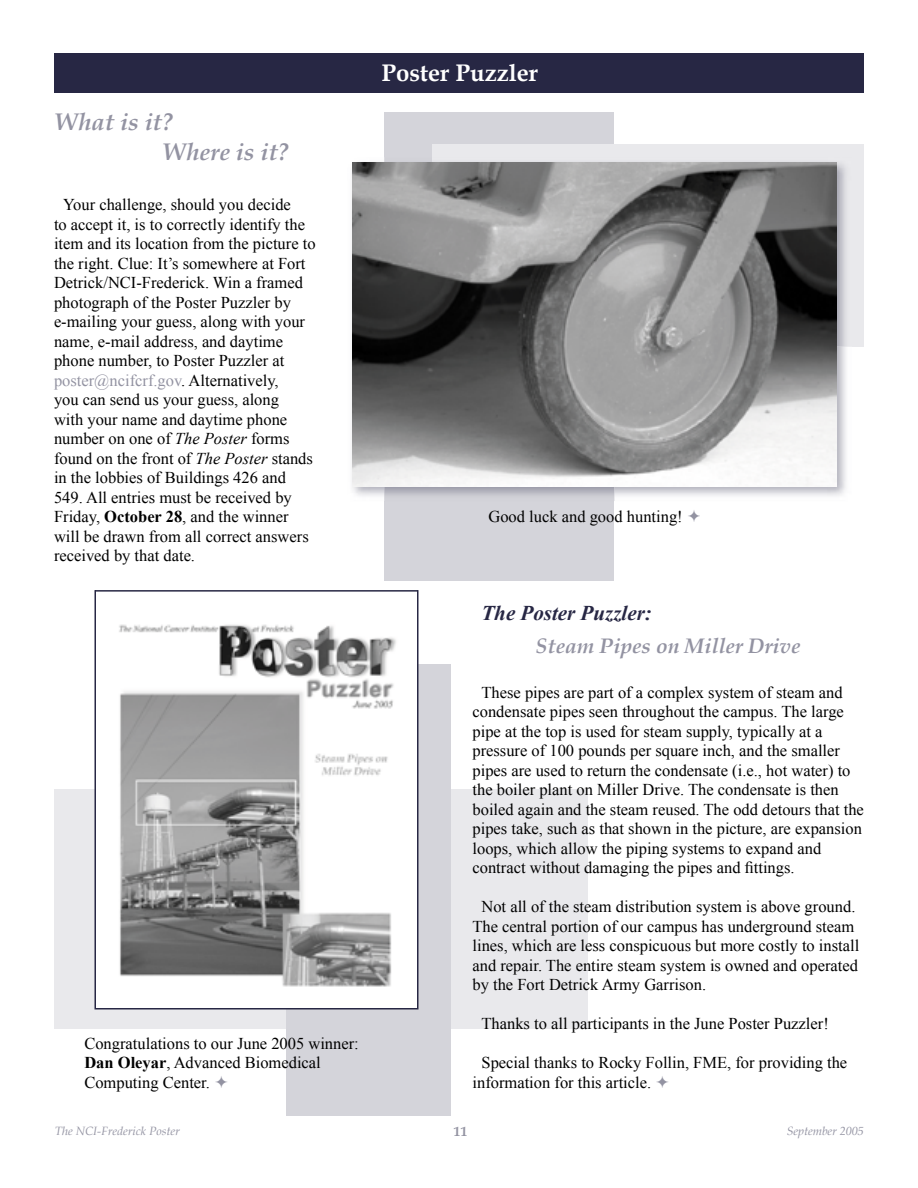
<style>
.page{position:relative;width:918px;height:1188px;background:#fff}
.page>*{position:absolute;margin:0;border:0;box-sizing:border-box;transform-origin:0 0}
.t1{font:italic 700 24px/30px "Book Antiqua";color:#9393a2}
.t2{font:700 24px "Book Antiqua";color:#fff}
.t3{font:italic 700 21px "Book Antiqua";color:#9393a2}
.t4{font:italic 700 21px "Times New Roman";color:#272744}
.t5{font:16.5px/19.5px "Times New Roman";color:#000}
.t6{font:700 13.5px "Book Antiqua";color:#9393a2}
.t7{font:italic 12px "Book Antiqua";color:#9393a2}
.s1{color:#9393a2}
.s2{font-style:italic}
.s3{font-weight:700}
</style>
<div class="page">
<div style="left:54px;top:790px;width:534px;height:239px;background:#e9e9ec"></div>
<div style="left:384px;top:112px;width:230px;height:468px;background:#d4d4da"></div>
<div style="left:432px;top:144px;width:432px;height:203px;background:#e9e9ec"></div>
<div style="left:286px;top:664px;width:164px;height:452px;background:#d4d4da"></div>
<div style="left:54px;top:54px;width:810px;height:39px;background:#272744"></div>
<svg style="left:94px;top:590px;width:324px;height:420px"></svg>
<img style="left:352px;top:162px;width:494px;height:339px">
<img style="left:384px;top:162px;width:230px;height:339px">
<img style="left:432px;top:162px;width:414px;height:185px">
<img style="left:353px;top:163px;width:484px;height:324px">
<h1 class="t1" style="left:162px;top:107px;width:128px;text-indent:-108px">What is it?<br>Where is it?</h1>
<p class="t5" style="left:54px;top:194px;width:263px;text-indent:9px">Your challenge, should you decide<br>to accept it, is to correctly identify the item and its location from the picture to the right. Clue: It’s somewhere at Fort Detrick/NCI-Frederick. Win a framed photograph of the Poster Puzzler by e-mailing your guess, along with your name, e-mail address, and daytime phone number, to Poster Puzzler at <span class="s1">poster@ncifcrf.gov</span>. Alternatively,<br>you can send us your guess, along<br>with your name and daytime phone number on one of <span class="s2">The Poster</span> forms found on the front of <span class="s2">The Poster</span> stands in the lobbies of Buildings 426 and 549. All entries must be received by Friday, <span class="s3">October 28</span>, and the winner will be drawn from all correct answers received by that date.</p>
<p class="t5" style="left:84px;top:1033px;width:276px">Congratulations to our June 2005 winner:<br><span class="s3">Dan Oleyar</span>, Advanced Biomedical<br>Computing Center.</p>
<h1 class="t2" style="left:382px;top:57px;width:158px">Poster Puzzler</h1>
<p class="t5" style="left:488px;top:506px;width:196px">Good luck and good hunting!</p>
<p class="t4" style="left:482px;top:598px;width:172px">The Poster Puzzler:</p>
<p class="t3" style="left:536px;top:631px;width:266px">Steam Pipes on Miller Drive</p>
<p class="t5" style="left:472px;top:682px;width:393px;text-indent:9px">These pipes are part of a complex system of steam and condensate pipes seen throughout the campus. The large pipe at the top is used for steam supply, typically at a pressure of 100 pounds per square inch, and the smaller pipes are used to return the condensate (i.e., hot water) to the boiler plant on Miller Drive. The condensate is then boiled again and the steam reused. The odd detours that the pipes take, such as that shown in the picture, are expansion loops, which allow the piping systems to expand and contract without damaging the pipes and fittings.</p>
<p class="t5" style="left:472px;top:896px;width:388px;text-indent:9px">Not all of the steam distribution system is above ground.<br>The central portion of our campus has underground steam lines, which are less conspicuous but more costly to install and repair. The entire steam system is owned and operated by the Fort Detrick Army Garrison.</p>
<p class="t5" style="left:482px;top:1013px;width:349px">Thanks to all participants in the June Poster Puzzler!</p>
<p class="t5" style="left:472px;top:1052px;width:376px;text-indent:9px">Special thanks to Rocky Follin, FME, for providing the information for this article.</p>
<p class="t7" style="left:55px;top:1123px;width:126px">The NCI-Frederick Poster</p>
<p class="t6" style="left:454px;top:1123px;width:15px">11</p>
<p class="t7" style="left:787px;top:1123px;width:79px">September 2005</p>
</div>
